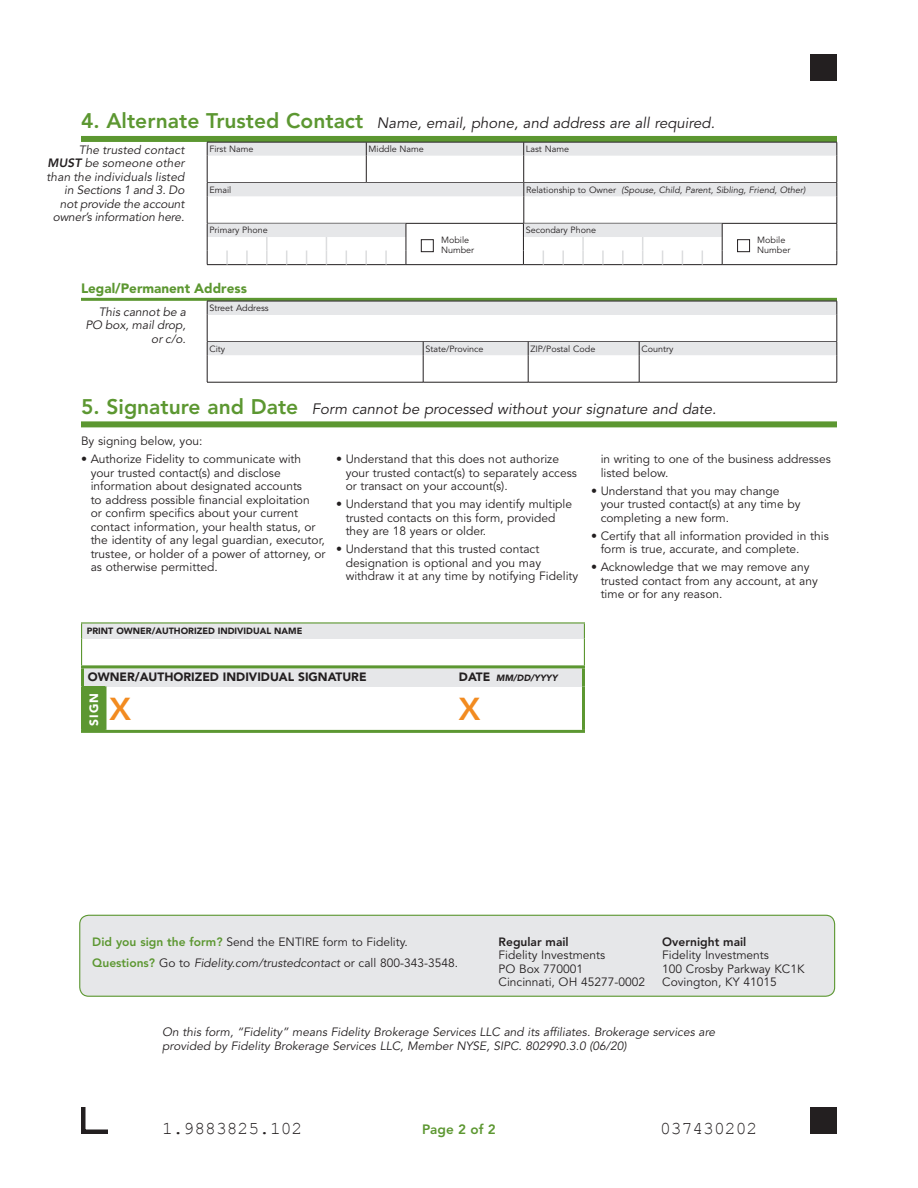
<style>
.page{position:relative;width:918px;height:1188px;background:#fff}
.page>*{position:absolute;margin:0;border:0;box-sizing:border-box;transform-origin:0 0}
.t1{font:800 31.5px "Avenir";color:#f28b20}
.t2{font:18px "Courier New";color:#231f20}
.t3{font:italic 15px "Avenir";color:#231f20}
.t4{font:900 13.5px "Avenir";color:#5c9731}
.t5{font:800 13.5px "Avenir";color:#5c9731}
.t6{font:12px/13.5px "Avenir";color:#231f20}
.t7{font:italic 12px/13.5px "Avenir";color:#231f20;text-align:right}
.t8{font:900 12px "Avenir";color:#231f20}
.t9{font:800 12px "Avenir";color:#231f20}
.t10{font:900 12px "Avenir";color:#fff}
.t11{font:9px/10.5px "Avenir";color:#231f20}
.t12{font:italic 9px "Avenir";color:#231f20}
.t13{font:900 9px "Avenir";color:#231f20}
.t14{font:italic 900 9px "Avenir";color:#231f20}
.s1{font-weight:800;font-style:normal;font-size:21px;color:#5c9731}
.s2{font-style:normal}
.s3{font-weight:800}
.s4{font-style:normal;font-size:12px}
.s5{font-weight:800;color:#5c9731}
.s6{font-style:italic}
</style>
<div class="page">
<div style="left:81px;top:136px;width:756px;height:6px;background:#5c9731"></div>
<hr style="left:81px;top:298px;width:756px;height:3px;background:#5c9731">
<div style="left:81px;top:421px;width:756px;height:6px;background:#5c9731"></div>
<svg style="left:207px;top:142px;width:631px;height:123px"></svg>
<div style="left:421px;top:240px;width:12px;height:12px;background:#fff"></div>
<div style="left:421px;top:239px;width:13px;height:13px;border:1px solid #231f20"></div>
<div style="left:738px;top:240px;width:12px;height:12px;background:#fff"></div>
<div style="left:737px;top:239px;width:13px;height:13px;border:1px solid #231f20"></div>
<svg style="left:207px;top:301px;width:631px;height:81px"></svg>
<hr style="left:207px;top:382px;width:216px;height:1px;background:#231f20">
<hr style="left:423px;top:382px;width:105px;height:1px;background:#231f20">
<hr style="left:528px;top:382px;width:111px;height:1px;background:#231f20">
<hr style="left:639px;top:382px;width:198px;height:1px;background:#231f20">
<div style="left:82px;top:623px;width:502px;height:15px;background:#e6e7e9"></div>
<hr style="left:81px;top:622px;width:504px;height:2px;background:#5c9731">
<svg style="left:81px;top:624px;width:1px;height:41px"></svg>
<svg style="left:584px;top:624px;width:1px;height:41px"></svg>
<div style="left:83px;top:667px;width:501px;height:19px;background:#e6e7e9"></div>
<div style="left:83px;top:686px;width:22px;height:45px;background:#5c9731"></div>
<hr style="left:582px;top:668px;width:3px;height:18px;background:#5c9731">
<hr style="left:582px;top:686px;width:3px;height:44px;background:#5c9731">
<hr style="left:105px;top:730px;width:480px;height:3px;background:#5c9731">
<hr style="left:81px;top:665px;width:24px;height:3px;background:#5c9731">
<hr style="left:81px;top:668px;width:3px;height:18px;background:#5c9731">
<hr style="left:105px;top:665px;width:480px;height:3px;background:#5c9731">
<hr style="left:81px;top:686px;width:3px;height:44px;background:#5c9731">
<hr style="left:104px;top:686px;width:3px;height:44px;background:#5c9731">
<hr style="left:81px;top:730px;width:24px;height:3px;background:#5c9731">
<div style="left:80px;top:915px;width:755px;height:81px;background:#e6e7e9;border-radius:9px"></div>
<div style="left:79px;top:915px;width:756px;height:82px;border:1px solid #5c9731;border-radius:9px"></div>
<div style="left:810px;top:1107px;width:27px;height:27px;background:#231f20"></div>
<svg style="left:81px;top:1107px;width:27px;height:27px"></svg>
<div style="left:810px;top:54px;width:27px;height:27px;background:#231f20"></div>
<p class="t3" style="left:81px;top:117px;width:635px"><span class="s1">4. Alternate Trusted Contact</span> Name, email, phone, and address are all required.</p>
<p class="t11" style="left:209px;top:145px;width:46px">First Name</p>
<p class="t11" style="left:369px;top:145px;width:57px">Middle Name</p>
<p class="t11" style="left:526px;top:145px;width:45px">Last Name</p>
<p class="t11" style="left:209px;top:185px;width:23px">Email</p>
<p class="t12" style="left:526px;top:186px;width:281px"><span class="s2">Relationship to Owner</span> (Spouse, Child, Parent, Sibling, Friend, Other)</p>
<p class="t11" style="left:209px;top:226px;width:60px">Primary Phone</p>
<p class="t11" style="left:441px;top:235px;width:35px">Mobile<br>Number</p>
<p class="t7" style="left:46px;top:144px;width:140px">The trusted contact<br><span class="s3">MUST</span> be someone other than the individuals listed in Sections 1 and 3. Do not provide the account owner’s information here.</p>
<p class="t11" style="left:526px;top:226px;width:72px">Secondary Phone</p>
<p class="t11" style="left:757px;top:235px;width:35px">Mobile<br>Number</p>
<p class="t4" style="left:81px;top:283px;width:167px">Legal/Permanent Address</p>
<p class="t11" style="left:209px;top:303px;width:61px">Street Address</p>
<p class="t11" style="left:209px;top:344px;width:17px">City</p>
<p class="t11" style="left:425px;top:344px;width:60px">State/Province</p>
<p class="t11" style="left:530px;top:344px;width:66px">ZIP/Postal Code</p>
<p class="t11" style="left:641px;top:344px;width:33px">Country</p>
<p class="t7" style="left:85px;top:306px;width:102px">This cannot be a<br>PO box, mail drop, or c/o.</p>
<p class="t3" style="left:81px;top:402px;width:637px"><span class="s1">5. Signature and Date</span> Form cannot be processed without your signature and date.</p>
<p class="t6" style="left:81px;top:436px;width:123px">By signing below, you:</p>
<p class="t6" style="left:91px;top:454px;width:236px;text-indent:-10px">• Authorize Fidelity to communicate with your trusted contact(s) and disclose information about designated accounts<br>to address possible financial exploitation<br>or confirm specifics about your current contact information, your health status, or the identity of any legal guardian, executor, trustee, or holder of a power of attorney, or as otherwise permitted.</p>
<p class="t6" style="left:346px;top:454px;width:233px;text-indent:-10px">• Understand that this does not authorize your trusted contact(s) to separately access or transact on your account(s).</p>
<p class="t6" style="left:601px;top:454px;width:232px">in writing to one of the business addresses listed below.</p>
<p class="t6" style="left:601px;top:485px;width:202px;text-indent:-10px">• Understand that you may change your trusted contact(s) at any time by completing a new form.</p>
<p class="t6" style="left:601px;top:530px;width:230px;text-indent:-10px">• Certify that all information provided in this form is true, accurate, and complete.</p>
<p class="t6" style="left:601px;top:562px;width:219px;text-indent:-10px">• Acknowledge that we may remove any trusted contact from any account, at any time or for any reason.</p>
<p class="t6" style="left:346px;top:499px;width:228px;text-indent:-10px">• Understand that you may identify multiple trusted contacts on this form, provided they are 18 years or older.</p>
<p class="t6" style="left:346px;top:544px;width:234px;text-indent:-10px">• Understand that this trusted contact designation is optional and you may withdraw it at any time by notifying Fidelity</p>
<p class="t13" style="left:87px;top:627px;width:217px">PRINT OWNER/AUTHORIZED INDIVIDUAL NAME</p>
<p class="t8" style="left:88px;top:672px;width:280px">OWNER/AUTHORIZED INDIVIDUAL SIGNATURE</p>
<p class="t14" style="left:459px;top:673px;width:100px"><span class="s4">DATE</span> MM/DD/YYYY</p>
<p class="t10" style="left:89px;top:726px;width:35px;rotate:-90deg">SIGN</p>
<h1 class="t1" style="left:110px;top:696px;width:23px">X</h1>
<h1 class="t1" style="left:459px;top:696px;width:23px">X</h1>
<p class="t6" style="left:92px;top:932px;width:367px;line-height:21px"><span class="s5">Did you sign the form?</span> Send the ENTIRE form to Fidelity.<br><span class="s5">Questions?</span> Go to <span class="s6">Fidelity.com/trustedcontact</span> or call 800-343-3548.</p>
<p class="t9" style="left:499px;top:937px;width:72px">Regular mail</p>
<p class="t6" style="left:499px;top:950px;width:148px">Fidelity Investments<br>PO Box 770001<br>Cincinnati, OH 45277-0002</p>
<p class="t9" style="left:662px;top:937px;width:86px">Overnight mail</p>
<p class="t6" style="left:662px;top:950px;width:144px">Fidelity Investments<br>100 Crosby Parkway KC1K<br>Covington, KY 41015</p>
<p class="t7" style="left:162px;top:1027px;width:554px;text-align:left">On this form, “Fidelity” means Fidelity Brokerage Services LLC and its affiliates. Brokerage services are provided by Fidelity Brokerage Services LLC, Member NYSE, SIPC. 802990.3.0 (06/20)</p>
<h2 class="t2" style="left:162px;top:1117px;width:142px">1.9883825.102</h2>
<p class="t5" style="left:422px;top:1124px;width:75px">Page 2 of 2</p>
<h2 class="t2" style="left:660px;top:1117px;width:99px">037430202</h2>
</div>
